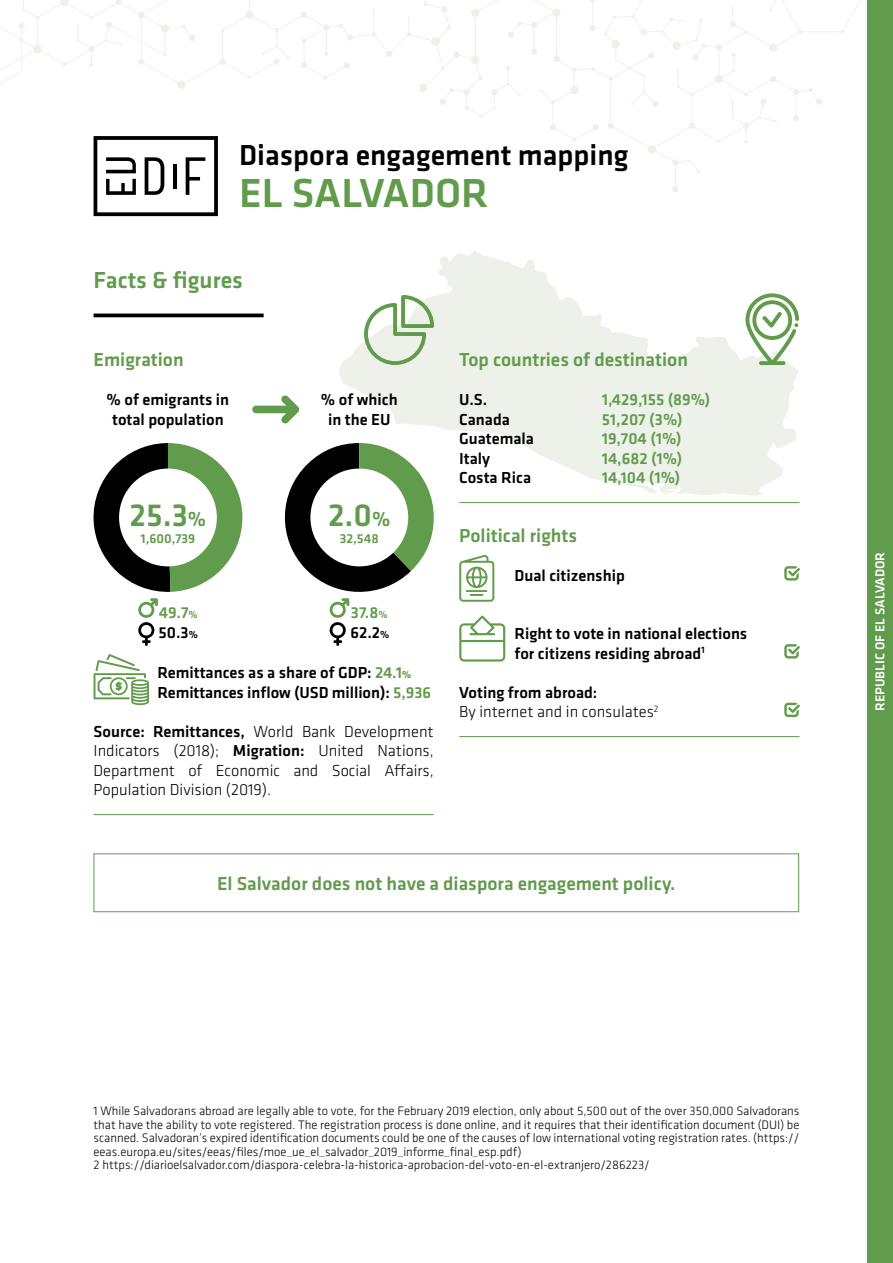
<style>
.page{position:relative;width:893px;height:1263px;background:#fff}
.page>*{position:absolute;margin:0;border:0;box-sizing:border-box;transform-origin:0 0}
.t1{font:500 42px "Klavika";color:#619b4c}
.t2{font:500 33px "Klavika";color:#619b4c}
.t3{font:500 30px "Klavika";color:#000}
.t4{font:500 24px "Klavika";color:#619b4c}
.t5{font:500 19.5px "Klavika";color:#619b4c}
.t6{font:500 16.5px/19.5px "Klavika";color:#000}
.t7{font:300 16.5px/19.5px "Klavika";color:#000;text-align:justify}
.t8{font:500 16.5px/19.5px "Klavika";color:#619b4c}
.t9{font:500 13.5px "Klavika";color:#fff}
.t10{font:500 13.5px "Klavika";color:#619b4c}
.t11{font:300 12.75px/13.5px "Klavika";color:#000}
.s1{font-size:21px}
.s2{font-size:10.5px}
.s3{color:#000}
.s4{font-size:10.5px;color:#000}
.s5{color:#619b4c}
.s6{font-weight:700;font-size:10.5px;color:#619b4c}
.s7{font-weight:500}
</style>
<div class="page">
<div style="left:867px;top:0;width:26px;height:1263px;background:#619b4c"></div>
<svg style="left:339px;top:250px;width:460px;height:246px;fill:#edf1e9"></svg>
<hr style="left:94px;top:314px;width:170px;height:3px;background:#000">
<hr style="left:94px;top:814px;width:340px;height:1px;background:#619b4c">
<hr style="left:459px;top:502px;width:340px;height:1px;background:#619b4c">
<svg style="left:745px;top:293px;width:54px;height:72px"></svg>
<svg style="left:364px;top:295px;width:70px;height:70px"></svg>
<svg style="left:94px;top:443px;width:148px;height:203px"></svg>
<svg style="left:284px;top:443px;width:150px;height:203px"></svg>
<svg style="left:94px;top:654px;width:55px;height:51px"></svg>
<div style="left:94px;top:853px;width:705px;height:59px;border:1px solid #619b4c"></div>
<svg style="left:0;top:0;width:861px;height:216px"></svg>
<hr style="left:173px;top:164px;width:4px;height:25px;background:#000">
<svg style="left:252px;top:395px;width:48px;height:28px"></svg>
<hr style="left:459px;top:736px;width:340px;height:1px;background:#619b4c">
<svg style="left:784px;top:644px;width:16px;height:15px"></svg>
<svg style="left:784px;top:566px;width:16px;height:15px"></svg>
<svg style="left:784px;top:703px;width:16px;height:14px"></svg>
<svg style="left:459px;top:555px;width:35px;height:47px"></svg>
<svg style="left:459px;top:615px;width:46px;height:47px"></svg>
<h3 class="t3" style="left:239px;top:135px;width:391px">Diaspora engagement mapping</h3>
<h1 class="t1" style="left:239px;top:165px;width:251px">EL SALVADOR</h1>
<h3 class="t4" style="left:94px;top:264px;width:151px">Facts &amp; figures</h3>
<h3 class="t5" style="left:94px;top:346px;width:92px">Emigration</h3>
<p class="t6" style="left:107px;top:389px;width:124px;text-align:center">% of emigrants in total population</p>
<p class="t6" style="left:321px;top:389px;width:78px;text-align:center">% of which in the EU</p>
<h2 class="t2" style="left:130px;top:493px;width:78px">25.3<span class="s1">%</span></h2>
<h2 class="t2" style="left:328px;top:493px;width:64px">2.0<span class="s1">%</span></h2>
<p class="t10" style="left:141px;top:529px;width:56px">1,600,739</p>
<p class="t10" style="left:340px;top:529px;width:40px">32,548</p>
<p class="t8" style="left:158px;top:602px;width:41px;line-height:20.1px">49.7<span class="s2">%<br></span><span class="s3">50.3</span><span class="s4">%</span></p>
<p class="t8" style="left:350px;top:602px;width:40px;line-height:20.2px">37.8<span class="s2">%<br></span><span class="s3">62.2</span><span class="s4">%</span></p>
<p class="t6" style="left:157px;top:662px;width:275px">Remittances as a share of GDP: <span class="s5">24.1</span><span class="s6">%<br></span>Remittances inflow (USD million): <span class="s5">5,936</span></p>
<p class="t7" style="left:94px;top:721px;width:342px"><span class="s7">Source: Remittances,</span> World Bank Development Indicators (2018); <span class="s7">Migration:</span> United Nations, Department of Economic and Social Affairs, Population Division (2019).</p>
<h3 class="t5" style="left:459px;top:346px;width:230px">Top countries of destination</h3>
<p class="t6" style="left:459px;top:389px;width:76px">U.S.<br>Canada<br>Guatemala<br>Italy<br>Costa Rica</p>
<p class="t8" style="left:602px;top:389px;width:110px">1,429,155 (89%)<br>51,207 (3%)<br>19,704 (1%)<br>14,682 (1%)<br>14,104 (1%)</p>
<h3 class="t5" style="left:459px;top:522px;width:119px">Political rights</h3>
<p class="t6" style="left:514px;top:565px;width:112px">Dual citizenship</p>
<p class="t6" style="left:514px;top:623px;width:234px">Right to vote in national elections for citizens residing abroad<sup>1</sup></p>
<p class="t7" style="left:459px;top:682px;width:201px"><span class="s7">Voting from abroad:<br></span>By internet and in consulates<sup>2</sup></p>
<h3 class="t5" style="left:217px;top:870px;width:460px">El Salvador does not have a diaspora engagement policy.</h3>
<p class="t9" style="left:871px;top:711px;width:161px;rotate:-90deg">REPUBLIC OF EL SALVADOR</p>
<p class="t11" style="left:94px;top:1104px;width:707px">1 While Salvadorans abroad are legally able to vote, for the February 2019 election, only about 5,500 out of the over 350,000 Salvadorans that have the ability to vote registered. The registration process is done online, and it requires that their identification document (DUI) be scanned. Salvadoran’s expired identification documents could be one of the causes of low international voting registration rates. (https:// eeas.europa.eu/sites/eeas/files/moe_ue_el_salvador_2019_informe_final_esp.pdf)<br>2 https://diarioelsalvador.com/diaspora-celebra-la-historica-aprobacion-del-voto-en-el-extranjero/286223/</p>
</div>
